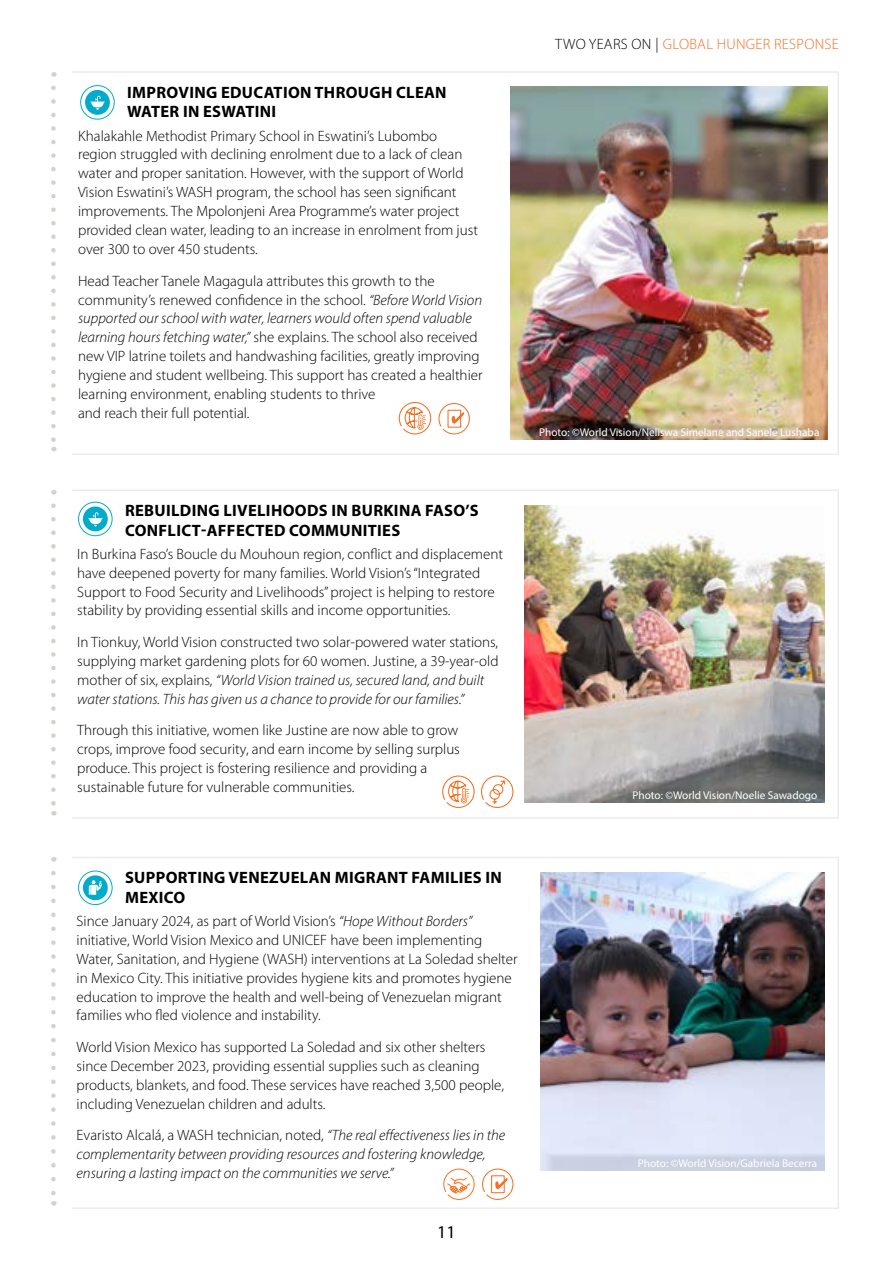
<style>
.page{position:relative;width:893px;height:1263px;background:#fff}
.page>*{position:absolute;margin:0;border:0;box-sizing:border-box;transform-origin:0 0}
.t1{font:18px "Myriad Pro";color:#000}
.t2{font:700 16.5px/19.5px "Myriad Pro";letter-spacing:.02em;color:#000}
.t3{font:300 15px/18.9px "Myriad Pro";color:#000}
.t4{font:italic 300 15px/18.9px "Myriad Pro";color:#000}
.t5{font:300 15px "Myriad Pro";letter-spacing:.02em;color:#f36f21}
.t6{font:11.25px "Myriad Pro";color:#fff}
.s1{font-style:italic}
.s2{color:#000}
.s3{font-style:normal}
</style>
<div class="page">
<div style="left:62px;top:857px;width:777px;height:352px;border:2px solid #eeece9"></div>
<div style="left:0;top:853px;width:71px;height:356px;background:#fff"></div>
<svg style="left:51px;top:873px;width:5px;height:332px"></svg>
<svg style="left:51px;top:88px;width:5px;height:363px"></svg>
<div style="left:63px;top:489px;width:776px;height:330px;border:2px solid #eeece9"></div>
<div style="left:0;top:486px;width:71px;height:333px;background:#fff"></div>
<svg style="left:51px;top:506px;width:5px;height:309px"></svg>
<div style="left:85px;top:90px;width:25px;height:25px;background:#00acca;border-radius:50%"></div>
<div style="left:80px;top:85px;width:35px;height:34px;border:1px solid #00acca;border-radius:50%"></div>
<svg style="left:90px;top:96px;width:15px;height:14px"></svg>
<div style="left:83px;top:506px;width:25px;height:25px;background:#00acca;border-radius:50%"></div>
<div style="left:78px;top:502px;width:34px;height:34px;border:1px solid #00acca;border-radius:50%"></div>
<svg style="left:88px;top:512px;width:15px;height:14px"></svg>
<img style="left:511px;top:86px;width:316px;height:336px">
<img style="left:511px;top:422px;width:316px;height:18px">
<svg style="left:442px;top:775px;width:72px;height:33px"></svg>
<div style="left:83px;top:875px;width:25px;height:25px;background:#00acca;border-radius:50%"></div>
<div style="left:78px;top:871px;width:34px;height:34px;border:1px solid #00acca;border-radius:50%"></div>
<svg style="left:89px;top:880px;width:13px;height:15px"></svg>
<img style="left:540px;top:873px;width:285px;height:280px">
<div style="left:540px;top:1153px;width:285px;height:18px;background:linear-gradient(to right,#ced5e6,#c9d0e1)"></div>
<img style="left:524px;top:505px;width:301px;height:298px">
<svg style="left:616px;top:785px;width:209px;height:18px;background:#6b6e6d"></svg>
<svg style="left:398px;top:402px;width:34px;height:33px"></svg>
<svg style="left:438px;top:403px;width:32px;height:32px"></svg>
<svg style="left:443px;top:1168px;width:32px;height:32px"></svg>
<svg style="left:482px;top:1168px;width:32px;height:32px"></svg>
<p class="t2" style="left:127px;top:82px;width:321px">IMPROVING EDUCATION THROUGH CLEAN<br>WATER IN ESWATINI</p>
<p class="t3" style="left:78px;top:126px;width:401px">Khalakahle Methodist Primary School in Eswatini’s Lubombo region struggled with declining enrolment due to a lack of clean water and proper sanitation. However, with the support of World Vision Eswatini’s WASH program, the school has seen significant improvements. The Mpolonjeni Area Programme’s water project provided clean water, leading to an increase in enrolment from just over 300 to over 450 students.</p>
<p class="t3" style="left:78px;top:271px;width:406px">Head Teacher Tanele Magagula attributes this growth to the community’s renewed confidence in the school. <span class="s1">“Before World Vision supported our school with water, learners would often spend valuable learning hours fetching water,”</span> she explains. The school also received new VIP latrine toilets and handwashing facilities, greatly improving hygiene and student wellbeing. This support has created a healthier learning environment, enabling students to thrive<br>and reach their full potential.</p>
<p class="t2" style="left:125px;top:500px;width:355px">REBUILDING LIVELIHOODS IN BURKINA FASO’S<br>CONFLICT-AFFECTED COMMUNITIES</p>
<p class="t3" style="left:77px;top:544px;width:427px">In Burkina Faso’s Boucle du Mouhoun region, conflict and displacement have deepened poverty for many families. World Vision’s “Integrated Support to Food Security and Livelihoods” project is helping to restore stability by providing essential skills and income opportunities.</p>
<p class="t3" style="left:77px;top:632px;width:423px">In Tionkuy, World Vision constructed two solar-powered water stations, supplying market gardening plots for 60 women. Justine, a 39-year-old mother of six, explains, <span class="s1">“World Vision trained us, secured land, and built water stations. This has given us a chance to provide for our families.”</span></p>
<p class="t3" style="left:77px;top:721px;width:384px">Through this initiative, women like Justine are now able to grow crops, improve food security, and earn income by selling surplus produce. This project is fostering resilience and providing a sustainable future for vulnerable communities.</p>
<p class="t5" style="left:555px;top:35px;width:285px"><span class="s2">TWO YEARS ON |</span> GLOBAL HUNGER RESPONSE</p>
<p class="t6" style="left:539px;top:425px;width:282px">Photo: ©World Vision/Neliswa Simelane and Sanele Lushaba</p>
<p class="t6" style="left:633px;top:788px;width:186px">Photo: ©World Vision/Noelie Sawadogo</p>
<p class="t2" style="left:125px;top:867px;width:378px">SUPPORTING VENEZUELAN MIGRANT FAMILIES IN<br>MEXICO</p>
<p class="t3" style="left:77px;top:911px;width:442px">Since January 2024, as part of World Vision’s <span class="s1">“Hope Without Borders” </span>initiative, World Vision Mexico and UNICEF have been implementing Water, Sanitation, and Hygiene (WASH) interventions at La Soledad shelter in Mexico City. This initiative provides hygiene kits and promotes hygiene education to improve the health and well-being of Venezuelan migrant families who fled violence and instability.</p>
<p class="t3" style="left:77px;top:1037px;width:429px">World Vision Mexico has supported La Soledad and six other shelters since December 2023, providing essential supplies such as cleaning products, blankets, and food. These services have reached 3,500 people, including Venezuelan children and adults.</p>
<p class="t4" style="left:77px;top:1126px;width:430px"><span class="s3">Evaristo Alcalá, a WASH technician, noted,</span> “The real effectiveness lies in the complementarity between providing resources and fostering knowledge, ensuring a lasting impact on the communities we serve.”</p>
<p class="t1" style="left:437px;top:1221px;width:20px">11</p>
<p class="t6" style="left:638px;top:1156px;width:181px">Photo: ©World Vision/Gabriela Becerra</p>
</div>
